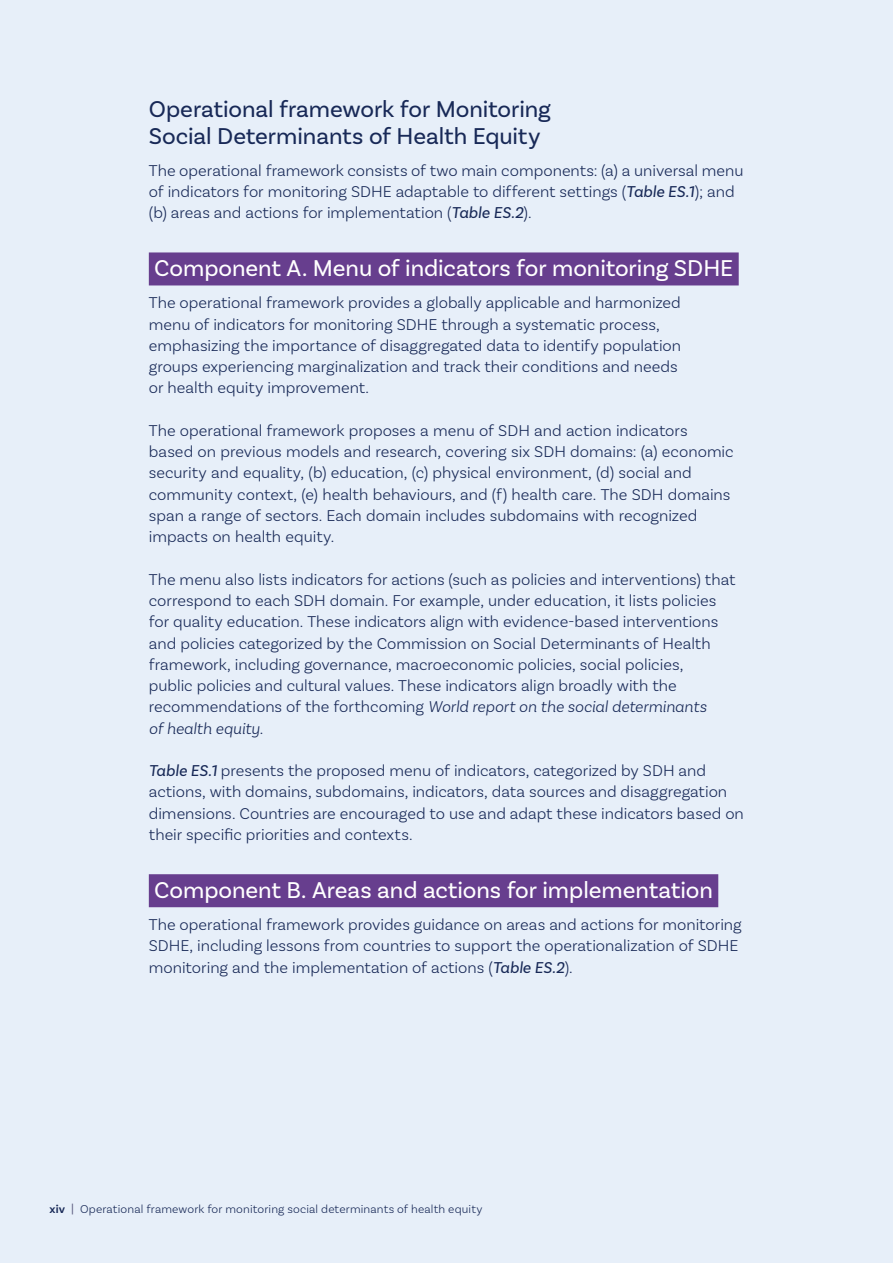
<style>
.page{position:relative;width:893px;height:1263px;background:#e7eff9}
.page>*{position:absolute;margin:0;border:0;box-sizing:border-box;transform-origin:0 0}
.H2___Not_numbered{font:24px "Basic Sans";color:#fff}
.H2___Not_numbered-2{font:24px/26.4px "Basic Sans";letter-spacing:-.005em;color:#182957}
.ES___Body{font:300 16.5px/21.3px "Basic Sans";color:#182957}
.t1{font:300 12px "Basic Sans";letter-spacing:.015em;color:#182957}
.s1{font-weight:400;font-style:italic}
.s2{font-style:italic}
.s3{font-weight:600}
.s4{font-weight:400;color:#5a5b7f}
</style>
<div class="page">
<div style="left:149px;top:252px;width:590px;height:33px;background:#673e8e"></div>
<div style="left:149px;top:874px;width:569px;height:33px;background:#673e8e"></div>
<h2 class="H2___Not_numbered-2" style="left:149px;top:96px;width:404px">Operational framework for Monitoring<br>Social Determinants of Health Equity</h2>
<p class="ES___Body" style="left:149px;top:159px;width:596px">The operational framework consists of two main components: (a) a universal menu of indicators for monitoring SDHE adaptable to different settings (<span class="s1">Table ES.1</span>); and (b) areas and actions for implementation (<span class="s1">Table ES.2</span>).</p>
<h2 class="H2___Not_numbered" style="left:154px;top:254px;width:580px">Component A. Menu of indicators for monitoring SDHE</h2>
<p class="ES___Body" style="left:149px;top:292px;width:534px">The operational framework provides a globally applicable and harmonized menu of indicators for monitoring SDHE through a systematic process, emphasizing the importance of disaggregated data to identify population groups experiencing marginalization and track their conditions and needs or health equity improvement.</p>
<p class="ES___Body" style="left:149px;top:420px;width:586px">The operational framework proposes a menu of SDH and action indicators based on previous models and research, covering six SDH domains: (a) economic security and equality, (b) education, (c) physical environment, (d) social and community context, (e) health behaviours, and (f) health care. The SDH domains span a range of sectors. Each domain includes subdomains with recognized impacts on health equity.</p>
<p class="ES___Body" style="left:149px;top:568px;width:588px">The menu also lists indicators for actions (such as policies and interventions) that correspond to each SDH domain. For example, under education, it lists policies for quality education. These indicators align with evidence-based interventions and policies categorized by the Commission on Social Determinants of Health framework, including governance, macroeconomic policies, social policies,<br>public policies and cultural values. These indicators align broadly with the recommendations of the forthcoming <span class="s2">World report on the social determinants<br>of health equity</span>.</p>
<p class="ES___Body" style="left:149px;top:760px;width:597px"><span class="s1">Table ES.1</span> presents the proposed menu of indicators, categorized by SDH and actions, with domains, subdomains, indicators, data sources and disaggregation dimensions. Countries are encouraged to use and adapt these indicators based on their specific priorities and contexts.</p>
<h2 class="H2___Not_numbered" style="left:154px;top:876px;width:560px">Component B. Areas and actions for implementation</h2>
<p class="ES___Body" style="left:149px;top:914px;width:594px">The operational framework provides guidance on areas and actions for monitoring<br>SDHE, including lessons from countries to support the operationalization of SDHE monitoring and the implementation of actions (<span class="s1">Table ES.2</span>).</p>
<p class="t1" style="left:50px;top:1202px;width:434px"><span class="s3">xiv</span> <span class="s4">|</span> Operational framework for monitoring social determinants of health equity</p>
</div>
